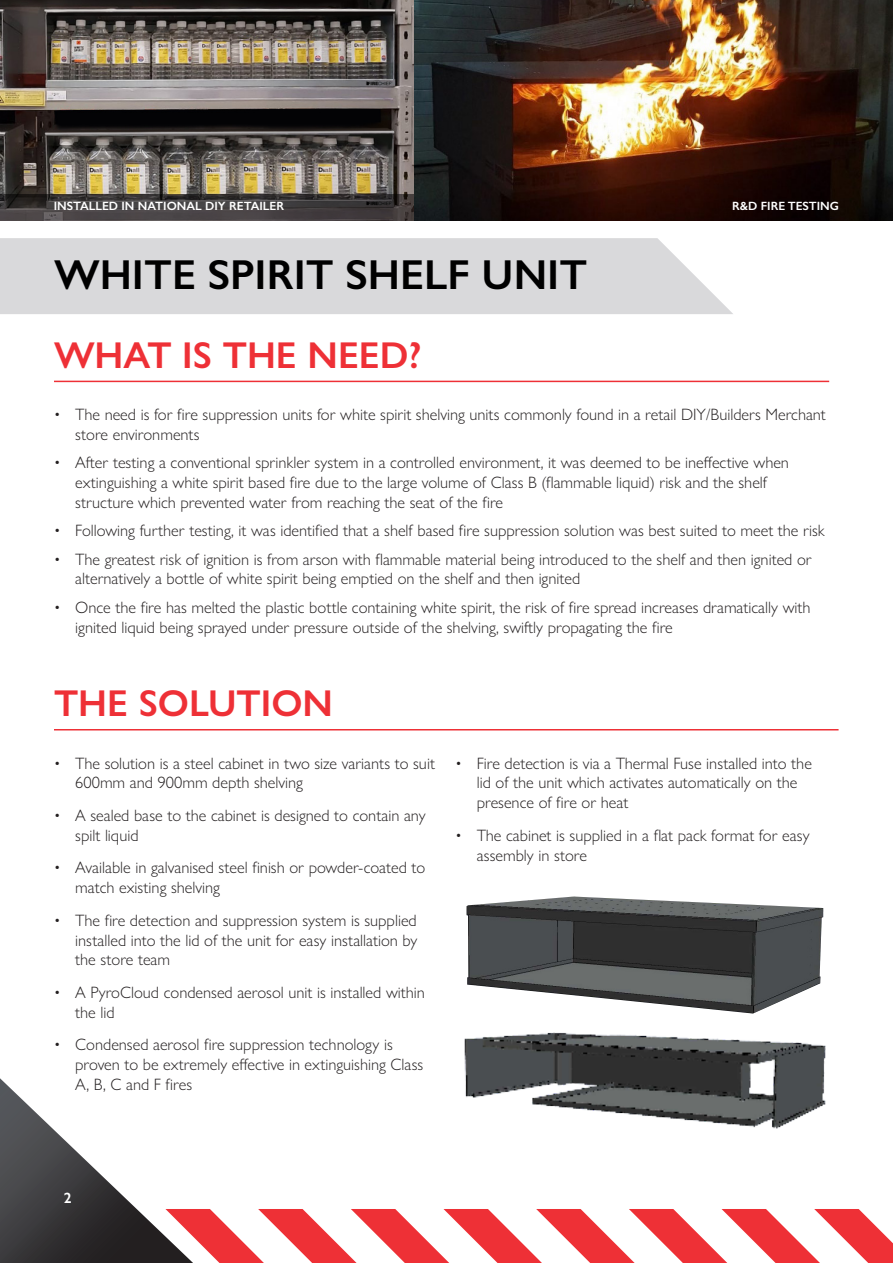
<style>
.page{position:relative;width:893px;height:1263px;background:#fff}
.page>*{position:absolute;margin:0;border:0;box-sizing:border-box;transform-origin:0 0}
.t1{font:600 42px "Gill Sans";color:#000}
.t2{font:600 37.5px "Gill Sans Nova";color:#ee3036}
.t3{font:300 16.5px/19.8px "Gill Sans Nova";color:#231f20}
.t4{font:600 15px "Gill Sans";color:#fff}
.t5{font:600 12px "Gill Sans";color:#fff}
</style>
<div class="page">
<img style="left:0;top:0;width:893px;height:221px">
<svg style="left:0;top:195px;width:414px;height:26px;background:#423e3f"></svg>
<svg style="left:0;top:1078px;width:893px;height:185px"></svg>
<hr style="left:54px;top:381px;width:775px;height:1px;background:#ee3036">
<hr style="left:54px;top:729px;width:784px;height:1px;background:#ee3036">
<img style="left:466px;top:896px;width:357px;height:96px">
<img style="left:456px;top:992px;width:377px;height:145px">
<div style="left:0;top:238px;width:733px;height:76px;background:#d9d9db"></div>
<p class="t5" style="left:54px;top:199px;width:232px">INSTALLED IN NATIONAL DIY RETAILER</p>
<p class="t5" style="left:732px;top:199px;width:108px">R&amp;D FIRE TESTING</p>
<p class="t1" style="left:54px;top:249px;width:535px">WHITE SPIRIT SHELF UNIT</p>
<p class="t2" style="left:54px;top:332px;width:369px">WHAT IS THE NEED?</p>
<p class="t3" style="left:75px;top:405px;width:752px;text-indent:-21px">• The need is for fire suppression units for white spirit shelving units commonly found in a retail DIY/Builders Merchant store environments</p>
<p class="t3" style="left:75px;top:453px;width:715px;text-indent:-21px">• After testing a conventional sprinkler system in a controlled environment, it was deemed to be ineffective when extinguishing a white spirit based fire due to the large volume of Class B (flammable liquid) risk and the shelf structure which prevented water from reaching the seat of the fire</p>
<p class="t3" style="left:54px;top:521px;width:772px">• Following further testing, it was identified that a shelf based fire suppression solution was best suited to meet the risk</p>
<p class="t3" style="left:75px;top:549px;width:738px;text-indent:-21px">• The greatest risk of ignition is from arson with flammable material being introduced to the shelf and then ignited or alternatively a bottle of white spirit being emptied on the shelf and then ignited</p>
<p class="t3" style="left:75px;top:597px;width:737px;text-indent:-21px">• Once the fire has melted the plastic bottle containing white spirit, the risk of fire spread increases dramatically with ignited liquid being sprayed under pressure outside of the shelving, swiftly propagating the fire</p>
<p class="t2" style="left:54px;top:680px;width:281px">THE SOLUTION</p>
<p class="t3" style="left:75px;top:753px;width:361px;text-indent:-21px">• The solution is a steel cabinet in two size variants to suit<br>600mm and 900mm depth shelving</p>
<p class="t3" style="left:75px;top:805px;width:352px;text-indent:-21px">• A sealed base to the cabinet is designed to contain any spilt liquid</p>
<p class="t3" style="left:75px;top:858px;width:352px;text-indent:-21px">• Available in galvanised steel finish or powder-coated to match existing shelving</p>
<p class="t3" style="left:75px;top:910px;width:344px;text-align:justify;text-indent:-21px">• The fire detection and suppression system is supplied installed into the lid of the unit for easy installation by the store team</p>
<p class="t3" style="left:75px;top:982px;width:351px;text-indent:-21px">• A PyroCloud condensed aerosol unit is installed within the lid</p>
<p class="t3" style="left:75px;top:1034px;width:349px;text-indent:-21px">• Condensed aerosol fire suppression technology is proven to be extremely effective in extinguishing Class<br>A, B, C and F fires</p>
<p class="t3" style="left:477px;top:753px;width:337px;text-indent:-21px">• Fire detection is via a Thermal Fuse installed into the lid of the unit which activates automatically on the presence of fire or heat</p>
<p class="t3" style="left:477px;top:825px;width:334px;text-indent:-21px">• The cabinet is supplied in a flat pack format for easy assembly in store</p>
<p class="t4" style="left:64px;top:1188px;width:9px">2</p>
</div>
